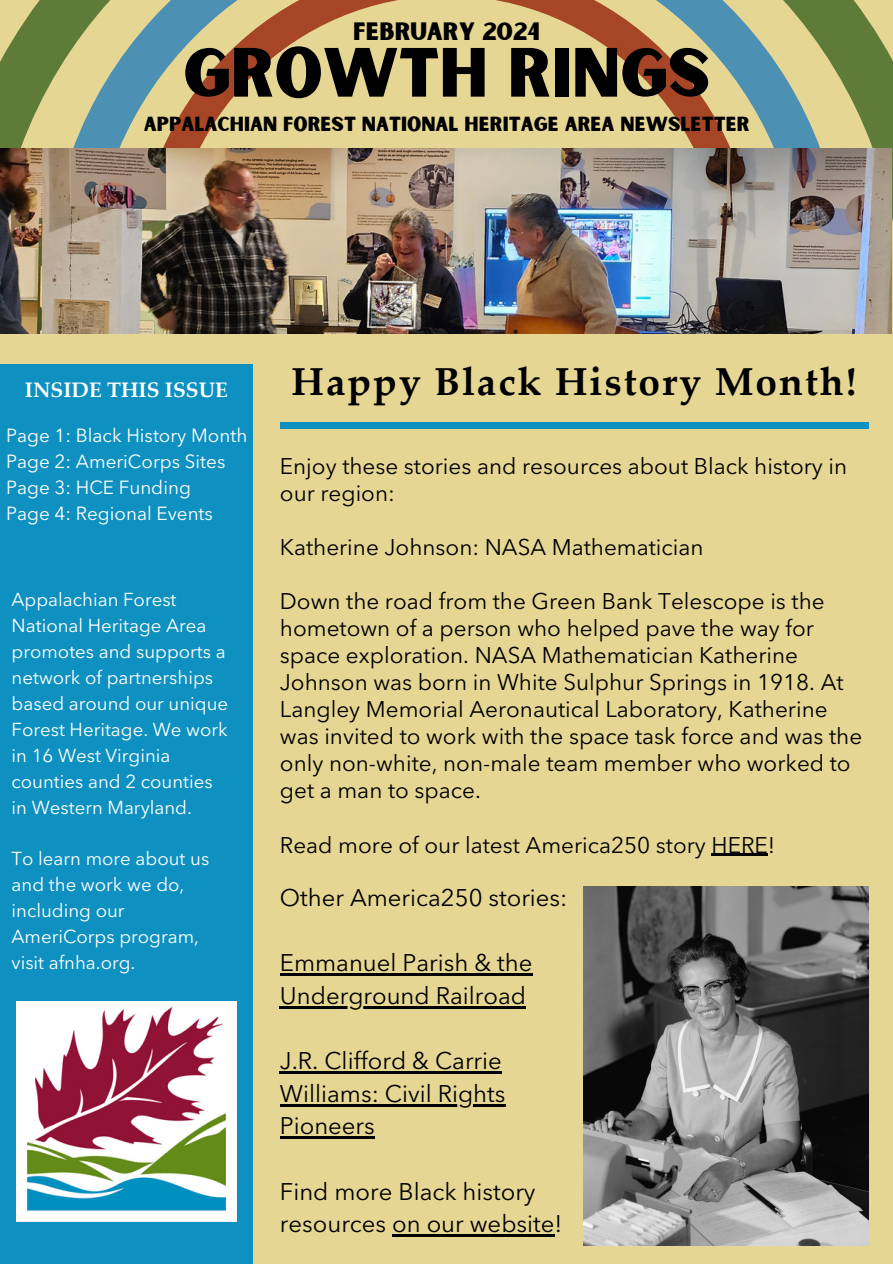
<style>
.page{position:relative;width:893px;height:1264px;background:#fff}
.page>*{position:absolute;margin:0;border:0;box-sizing:border-box;transform-origin:0 0}
.t1{font:66.45px "Sunborn Sans One";color:#000}
.t2{font:700 39px "Palatino Linotype";letter-spacing:.05em;color:#000}
.t3{font:24px "Sunborn Sans One";color:#000}
.t4{font:23.85px/32.7px "Avenir Next LT Pro";color:#000}
.t5{font:22.5px/27px "Avenir Next LT Pro";color:#000}
.t6{font:700 21px "Palatino Linotype";color:#fff}
.t7{font:19.5px "Sunborn Sans One";color:#000}
.t8{font:18.9px "Avenir Next LT Pro";color:#fff}
.t9{font:18.6px/25.8px "Avenir Next LT Pro";color:#fff}
</style>
<div class="page">
<div style="left:0;top:0;width:892px;height:1263px;background:#e6d694"></div>
<svg style="left:0;top:0;width:892px;height:244px;fill:#5e7c38"></svg>
<svg style="left:48px;top:0;width:797px;height:148px"></svg>
<div style="left:0;top:364px;width:253px;height:899px;background:#0e91c0"></div>
<img style="left:17px;top:1001px;width:219px;height:220px">
<div style="left:280px;top:422px;width:588px;height:6px;background:#0e91c0"></div>
<img style="left:583px;top:886px;width:285px;height:359px">
<img style="left:0;top:148px;width:891px;height:185px">
<hr style="left:711px;top:853px;width:56px;height:2px;background:#000">
<hr style="left:280px;top:973px;width:252px;height:2px;background:#000">
<hr style="left:280px;top:1006px;width:246px;height:2px;background:#000">
<hr style="left:280px;top:1071px;width:222px;height:2px;background:#000">
<hr style="left:280px;top:1103px;width:225px;height:3px;background:#000">
<hr style="left:280px;top:1136px;width:95px;height:2px;background:#000">
<hr style="left:392px;top:1234px;width:162px;height:2px;background:#000">
<p class="t3" style="left:353px;top:16px;width:188px">FEBRUARY 2024</p>
<h5 class="t1" style="left:183px;top:30px;width:528px">GROWTH RINGS</h5>
<p class="t7" style="left:144px;top:111px;width:607px">APPALACHIAN FOREST NATIONAL HERITAGE AREA NEWSLETTER</p>
<p class="t6" style="left:25px;top:381px;width:204px">INSIDE THIS ISSUE</p>
<p class="t8" style="left:6px;top:428px;width:243px">Page 1: Black History Month</p>
<p class="t8" style="left:6px;top:453px;width:221px">Page 2: AmeriCorps Sites</p>
<h2 class="t8" style="left:6px;top:479px;width:186px">Page 3: HCE Funding</h2>
<h4 class="t8" style="left:6px;top:505px;width:208px">Page 4: Regional Events</h4>
<p class="t9" style="left:12px;top:588px;width:218px">Appalachian Forest<br>National Heritage Area promotes and supports a network of partnerships based around our unique<br>Forest Heritage. We work in 16 West Virginia counties and 2 counties in Western Maryland.</p>
<p class="t9" style="left:12px;top:847px;width:199px">To learn more about us and the work we do, including our<br>AmeriCorps program, visit afnha.org.</p>
<h4 class="t2" style="left:291px;top:366px;width:566px">Happy Black History Month!</h4>
<h1 class="t5" style="left:280px;top:455px;width:569px">Enjoy these stories and resources about Black history in our region:</h1>
<h6 class="t5" style="left:280px;top:536px;width:425px">Katherine Johnson: NASA Mathematician</h6>
<p class="t5" style="left:280px;top:590px;width:584px">Down the road from the Green Bank Telescope is the hometown of a person who helped pave the way for space exploration. NASA Mathematician Katherine Johnson was born in White Sulphur Springs in 1918. At Langley Memorial Aeronautical Laboratory, Katherine was invited to work with the space task force and was the only non-white, non-male team member who worked to get a man to space.</p>
<p class="t5" style="left:280px;top:833px;width:497px">Read more of our latest America250 story HERE!</p>
<h4 class="t4" style="left:280px;top:883px;width:289px">Other America250 stories:</h4>
<h4 class="t4" style="left:280px;top:948px;width:254px">Emmanuel Parish &amp; the</h4>
<h4 class="t4" style="left:280px;top:981px;width:247px">Underground Railroad</h4>
<h4 class="t4" style="left:280px;top:1046px;width:223px">J.R. Clifford &amp; Carrie</h4>
<h4 class="t4" style="left:280px;top:1079px;width:227px">Williams: Civil Rights<br>Pioneers</h4>
<h4 class="t4" style="left:280px;top:1177px;width:257px">Find more Black history</h4>
<h4 class="t4" style="left:280px;top:1209px;width:284px">resources on our website!</h4>
</div>
